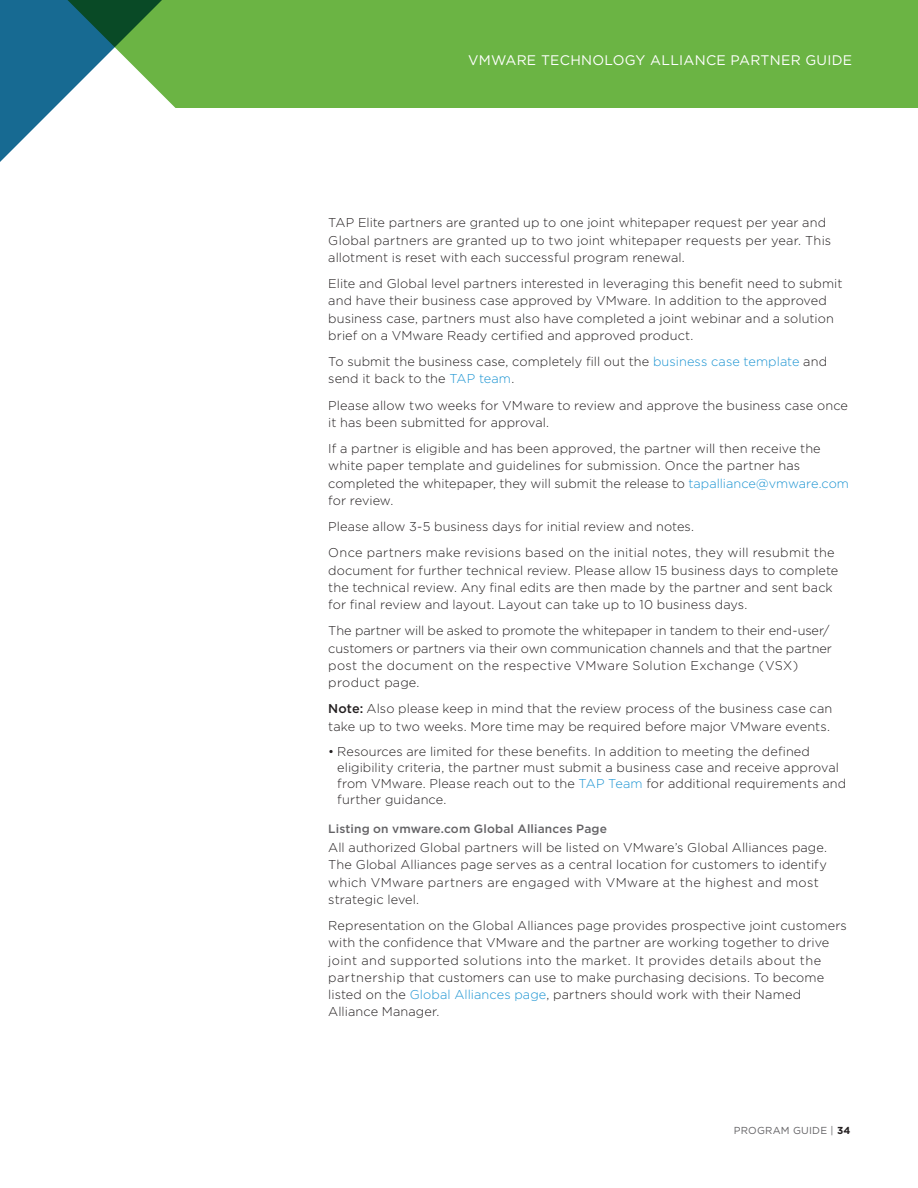
<style>
.page{position:relative;width:918px;height:1188px;background:#fff}
.page>*{position:absolute;margin:0;border:0;box-sizing:border-box;transform-origin:0 0}
.t1{font:13.8px "Gotham";letter-spacing:.02em;color:#fff}
._3a_BODY_TEXT{font:300 12.75px/17.2px "Gotham";letter-spacing:.01em;color:#231f20}
._5a_SUBHEAD-3-gray{font:500 12px "Gotham";letter-spacing:.01em;color:#636265}
.t2{font:10.2px "Gotham";letter-spacing:.02em;color:#636265}
.s1{color:#1c94d2}
.s2{font-weight:500}
.s3{font-weight:700;color:#231f20}
</style>
<div class="page">
<div style="left:176px;top:0;width:742px;height:108px;background:#6bb444"></div>
<svg style="left:0;top:0;width:176px;height:162px"></svg>
<p class="t1" style="left:468px;top:51px;width:386px">VMWARE TECHNOLOGY ALLIANCE PARTNER GUIDE</p>
<p class="_3a_BODY_TEXT" style="left:328px;top:214px;width:504px">TAP Elite partners are granted up to one joint whitepaper request per year and<br>Global partners are granted up to two joint whitepaper requests per year. This allotment is reset with each successful program renewal.</p>
<p class="_3a_BODY_TEXT" style="left:328px;top:275px;width:516px">Elite and Global level partners interested in leveraging this benefit need to submit and have their business case approved by VMware. In addition to the approved business case, partners must also have completed a joint webinar and a solution brief on a VMware Ready certified and approved product.</p>
<p class="_3a_BODY_TEXT" style="left:328px;top:353px;width:500px">To submit the business case, completely fill out the <span class="s1">business case template</span> and send it back to the <span class="s1">TAP team</span>.</p>
<p class="_3a_BODY_TEXT" style="left:328px;top:396px;width:521px">Please allow two weeks for VMware to review and approve the business case once it has been submitted for approval.</p>
<p class="_3a_BODY_TEXT" style="left:328px;top:440px;width:522px">If a partner is eligible and has been approved, the partner will then receive the white paper template and guidelines for submission. Once the partner has completed the whitepaper, they will submit the release to <span class="s1">tapalliance@vmware.com </span>for review.</p>
<p class="_3a_BODY_TEXT" style="left:328px;top:518px;width:367px">Please allow 3-5 business days for initial review and notes.</p>
<p class="_3a_BODY_TEXT" style="left:328px;top:544px;width:512px">Once partners make revisions based on the initial notes, they will resubmit the document for further technical review. Please allow 15 business days to complete the technical review. Any final edits are then made by the partner and sent back for final review and layout. Layout can take up to 10 business days.</p>
<p class="_3a_BODY_TEXT" style="left:328px;top:622px;width:505px">The partner will be asked to promote the whitepaper in tandem to their end-user/ customers or partners via their own communication channels and that the partner post the document on the respective VMware Solution Exchange (VSX) product page.</p>
<p class="_3a_BODY_TEXT" style="left:328px;top:700px;width:505px"><span class="s2">Note:</span> Also please keep in mind that the review process of the business case can take up to two weeks. More time may be required before major VMware events.</p>
<p class="_3a_BODY_TEXT" style="left:337px;top:743px;width:510px;line-height:16.2px;text-indent:-9px">• Resources are limited for these benefits. In addition to meeting the defined eligibility criteria, the partner must submit a business case and receive approval from VMware. Please reach out to the <span class="s1">TAP Team</span> for additional requirements and further guidance.</p>
<p class="_5a_SUBHEAD-3-gray" style="left:328px;top:821px;width:280px">Listing on vmware.com Global Alliances Page</p>
<p class="_3a_BODY_TEXT" style="left:328px;top:839px;width:500px">All authorized Global partners will be listed on VMware’s Global Alliances page.<br>The Global Alliances page serves as a central location for customers to identify which VMware partners are engaged with VMware at the highest and most strategic level.</p>
<p class="_3a_BODY_TEXT" style="left:328px;top:917px;width:520px">Representation on the Global Alliances page provides prospective joint customers with the confidence that VMware and the partner are working together to drive joint and supported solutions into the market. It provides details about the partnership that customers can use to make purchasing decisions. To become listed on the <span class="s1">Global Alliances page</span>, partners should work with their Named Alliance Manager.</p>
<p class="t2" style="left:734px;top:1124px;width:118px">PROGRAM GUIDE | <span class="s3">34</span></p>
</div>
